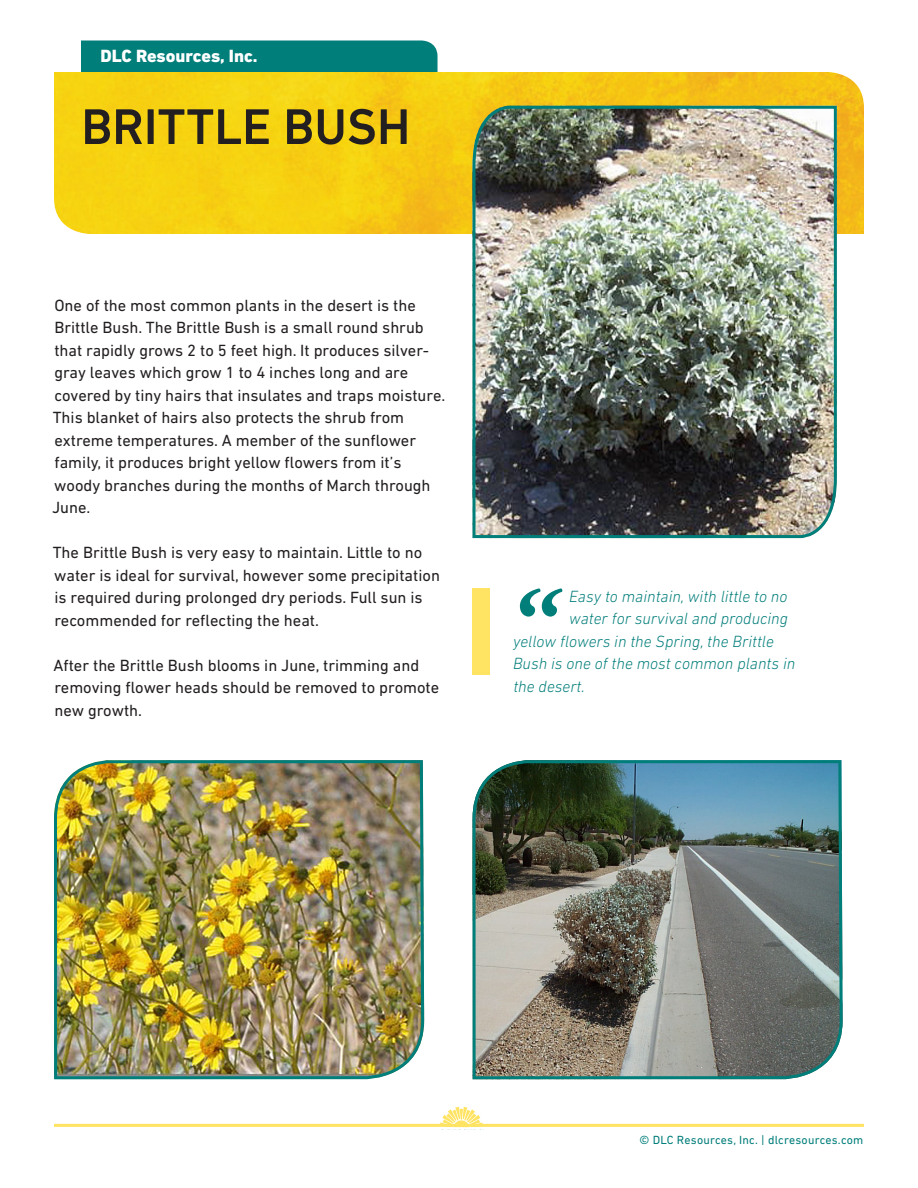
<style>
.page{position:relative;width:918px;height:1188px;background:#fff}
.page>*{position:absolute;margin:0;border:0;box-sizing:border-box;transform-origin:0 0}
.t1{font:500 51px "DIN Next LT Pro";color:#231f20}
.t2{font:800 18px "DIN Next LT Pro";color:#fff}
.Body_Text{font:16.5px/22.5px "DIN Next LT Pro";color:#231f20}
.Body_Text-2{font:italic 300 16.5px "DIN Next LT Pro";color:#007e7a}
.t3{font:12px "DIN Next LT Pro";letter-spacing:.02em;color:#007e7a}
</style>
<div class="page">
<div style="left:81px;top:40px;width:357px;height:32px;background:#007e7a"></div>
<img style="left:54px;top:72px;width:810px;height:162px">
<svg style="left:520px;top:588px;width:43px;height:29px"></svg>
<div style="left:472px;top:588px;width:18px;height:87px;background:#ffe362"></div>
<img style="left:472px;top:760px;width:371px;height:320px">
<img style="left:54px;top:760px;width:371px;height:320px">
<img style="left:471px;top:104px;width:367px;height:435px">
<svg style="left:441px;top:1107px;width:42px;height:17px"></svg>
<hr style="left:54px;top:1124px;width:810px;height:3px;background:#ffe362">
<p class="t2" style="left:100px;top:45px;width:159px">DLC Resources, Inc.</p>
<p class="t1" style="left:81px;top:97px;width:331px">BRITTLE BUSH</p>
<p class="Body_Text" style="left:52px;top:294px;width:395px">One of the most common plants in the desert is the Brittle Bush. The Brittle Bush is a small round shrub that rapidly grows 2 to 5 feet high. It produces silver&shy;gray leaves which grow 1 to 4 inches long and are covered by tiny hairs that insulates and traps moisture.<br>This blanket of hairs also protects the shrub from extreme temperatures. A member of the sunflower family, it produces bright yellow flowers from it’s woody branches during the months of March through June.</p>
<p class="Body_Text" style="left:53px;top:541px;width:389px">The Brittle Bush is very easy to maintain. Little to no water is ideal for survival, however some precipitation is required during prolonged dry periods. Full sun is recommended for reflecting the heat.</p>
<p class="Body_Text" style="left:54px;top:654px;width:387px">After the Brittle Bush blooms in June, trimming and removing flower heads should be removed to promote new growth.</p>
<p class="Body_Text-2" style="left:569px;top:587px;width:220px">Easy to maintain, with little to no</p>
<p class="Body_Text-2" style="left:569px;top:609px;width:220px">water for survival and producing</p>
<p class="Body_Text-2" style="left:513px;top:632px;width:262px">yellow flowers in the Spring, the Brittle</p>
<p class="Body_Text-2" style="left:513px;top:654px;width:284px">Bush is one of the most common plants in</p>
<p class="Body_Text-2" style="left:513px;top:677px;width:73px">the desert.</p>
<p class="t3" style="left:639px;top:1133px;width:225px">© DLC Resources, Inc. | dlcresources.com</p>
</div>
